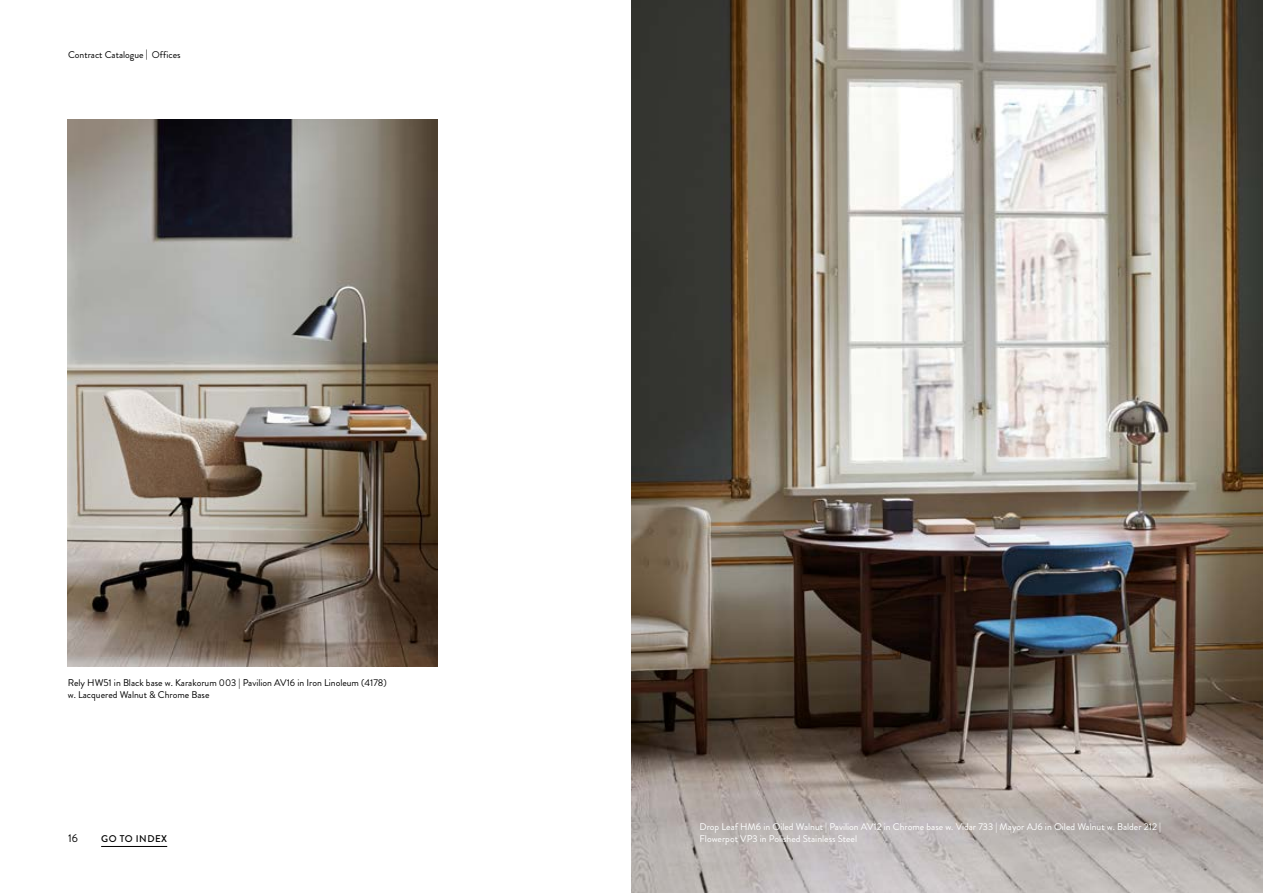
<style>
.page{position:relative;width:1263px;height:893px;background:#fff}
.page>*{position:absolute;margin:0;border:0;box-sizing:border-box;transform-origin:0 0}
.t1{font:11.25px "Brandon Grotesque";color:#000}
.t2{font:9.75px/11.7px "Brandon Grotesque";color:#fff}
.t3{font:9.75px/11.7px "Brandon Grotesque";color:#000}
.t4{font:500 9.75px "Brandon Grotesque";letter-spacing:.05em;color:#000}
.s1{font-weight:500}
</style>
<div class="page">
<hr style="left:101px;top:846px;width:66px;height:1px;background:#000">
<img style="left:631px;top:0;width:632px;height:893px">
<img style="left:68px;top:119px;width:369px;height:547px">
<p class="t3" style="left:68px;top:49px;width:114px">Contract Catalogue <span class="s1">|</span> Offices</p>
<p class="t3" style="left:68px;top:677px;width:320px">Rely HW51 in Black base w. Karakorum 003 | Pavilion AV16 in Iron Linoleum (4178) w. Lacquered Walnut &amp; Chrome Base</p>
<p class="t1" style="left:68px;top:830px;width:11px">16</p>
<p class="t4" style="left:101px;top:832px;width:68px">GO TO INDEX</p>
<p class="t2" style="left:699px;top:821px;width:463px">Drop Leaf HM6 in Oiled Walnut | Pavilion AV12 in Chrome base w. Vidar 733 | Mayor AJ6 in Oiled Walnut w. Balder 212 |<br>Flowerpot VP3 in Polished Stainless Steel</p>
</div>
